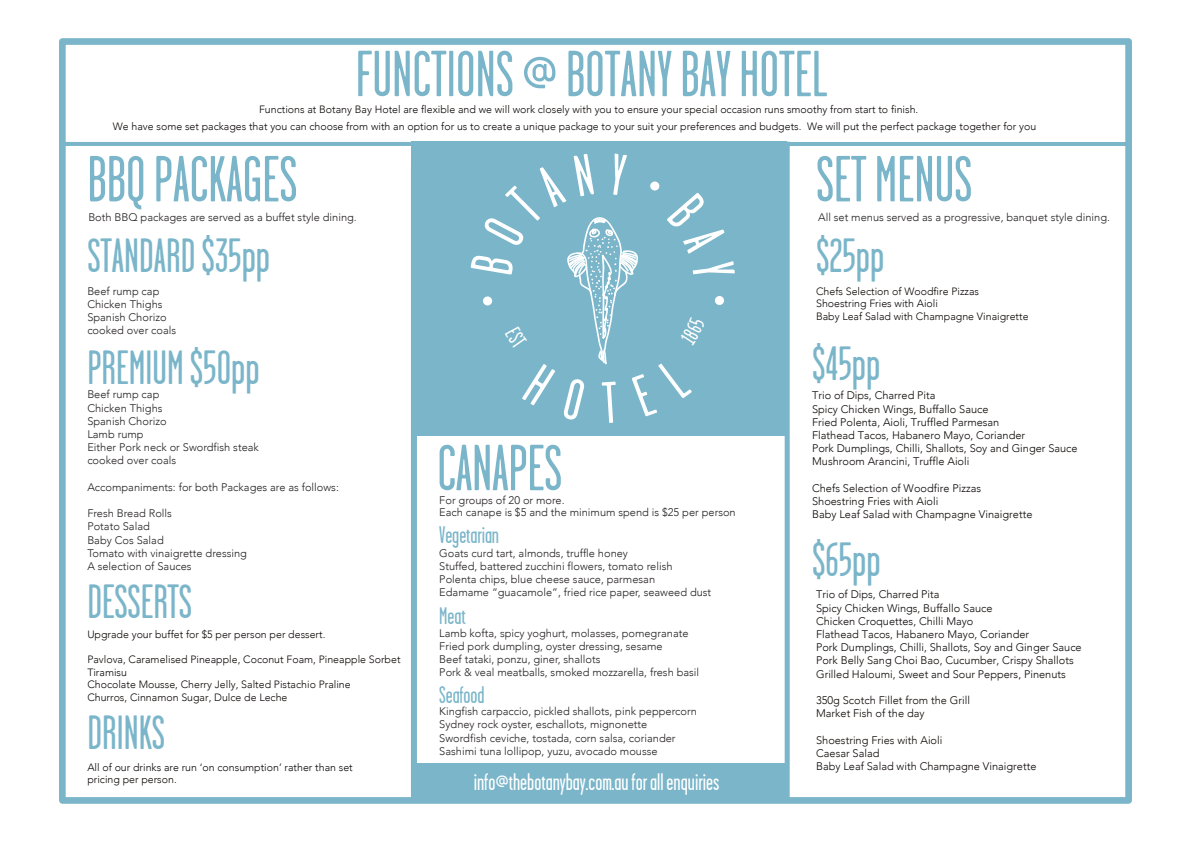
<style>
.page{position:relative;width:1191px;height:842px;background:#fff}
.page>*{position:absolute;margin:0;border:0;box-sizing:border-box;transform-origin:0 0}
.t1{font:65px "Garage Gothic";color:#7ab5c9}
.t2{font:48px "Garage Gothic";color:#7ab5c9}
.t3{font:24px "Garage Gothic";color:#fff}
.t4{font:24px "Garage Gothic";letter-spacing:-.005em;color:#7ab5c9}
.t5{font:300 11px/13.2px "Avenir";color:#231f20}
.t6{font:300 11px/13.2px "Avenir";color:#0c0806}
.t7{font:300 10.6px/12.7px "Avenir";color:#0c0806}
</style>
<div class="page">
<div style="left:59px;top:38px;width:1073px;height:766px;border:7px solid #7ab5c9"></div>
<div style="left:411px;top:142px;width:376px;height:294px;background:#7ab5c9"></div>
<div style="left:412px;top:763px;width:374px;height:35px;background:#7ab5c9"></div>
<div style="left:411px;top:166px;width:6px;height:633px;background:#7ab5c9"></div>
<div style="left:784px;top:142px;width:5px;height:661px;background:#7ab5c9"></div>
<hr style="left:787px;top:142px;width:339px;height:4px;background:#7ab5c9">
<hr style="left:62px;top:142px;width:353px;height:4px;background:#7ab5c9">
<svg style="left:483px;top:181px;width:241px;height:184px"></svg>
<h1 class="t1" style="left:356px;top:40px;width:473px">FUNCTIONS @ BOTANY BAY HOTEL</h1>
<p class="t7" style="left:259px;top:103px;width:661px">Functions at Botany Bay Hotel are flexible and we will work closely with you to ensure your special occasion runs smoothy from start to finish.</p>
<p class="t7" style="left:113px;top:120px;width:925px">We have some set packages that you can choose from with an option for us to create a unique package to your suit your preferences and budgets. We will put the perfect package together for you</p>
<h1 class="t1" style="left:87px;top:145px;width:211px">BBQ PACKAGES</h1>
<p class="t5" style="left:88px;top:211px;width:270px">Both BBQ packages are served as a buffet style dining.</p>
<h2 class="t2" style="left:87px;top:231px;width:184px">STANDARD $35pp</h2>
<p class="t5" style="left:87px;top:284px;width:90px">Beef rump cap<br>Chicken Thighs<br>Spanish Chorizo cooked over coals</p>
<h2 class="t2" style="left:87px;top:342px;width:174px">PREMIUM $50pp</h2>
<p class="t5" style="left:87px;top:388px;width:173px">Beef rump cap<br>Chicken Thighs<br>Spanish Chorizo<br>Lamb rump<br>Either Pork neck or Swordfish steak cooked over coals</p>
<p class="t5" style="left:87px;top:480px;width:253px">Accompaniments: for both Packages are as follows:</p>
<p class="t5" style="left:87px;top:507px;width:161px">Fresh Bread Rolls<br>Potato Salad<br>Baby Cos Salad<br>Tomato with vinaigrette dressing<br>A selection of Sauces</p>
<h2 class="t2" style="left:87px;top:577px;width:106px">DESSERTS</h2>
<p class="t7" style="left:87px;top:627px;width:240px">Upgrade your buffet for $5 per person per dessert.</p>
<p class="t7" style="left:87px;top:653px;width:315px">Pavlova, Caramelised Pineapple, Coconut Foam, Pineapple Sorbet Tiramisu<br>Chocolate Mousse, Cherry Jelly, Salted Pistachio Praline<br>Churros, Cinnamon Sugar, Dulce de Leche</p>
<h2 class="t2" style="left:87px;top:708px;width:79px">DRINKS</h2>
<p class="t7" style="left:87px;top:761px;width:267px">All of our drinks are run ‘on consumption’ rather than set pricing per person.</p>
<h1 class="t1" style="left:437px;top:434px;width:126px">CANAPES</h1>
<h3 class="t4" style="left:439px;top:523px;width:61px">Vegetarian</h3>
<p class="t5" style="left:439px;top:546px;width:273px">Goats curd tart, almonds, truffle honey<br>Stuffed, battered zucchini flowers, tomato relish Polenta chips, blue cheese sauce, parmesan<br>Edamame “guacamole”, fried rice paper, seaweed dust</p>
<p class="t5" style="left:439px;top:626px;width:261px">Lamb kofta, spicy yoghurt, molasses, pomegranate Fried pork dumpling, oyster dressing, sesame<br>Beef tataki, ponzu, giner, shallots<br>Pork &amp; veal meatballs, smoked mozzarella, fresh basil</p>
<p class="t5" style="left:439px;top:493px;width:127px">For groups of 20 or more.</p>
<p class="t5" style="left:439px;top:506px;width:298px">Each canape is $5 and the minimum spend is $25 per person</p>
<h3 class="t4" style="left:439px;top:604px;width:28px">Meat</h3>
<h3 class="t4" style="left:439px;top:682px;width:47px">Seafood</h3>
<p class="t5" style="left:439px;top:705px;width:259px">Kingfish carpaccio, pickled shallots, pink peppercorn Sydney rock oyster, eschallots, mignonette Swordfish ceviche, tostada, corn salsa, coriander Sashimi tuna lollipop, yuzu, avocado mousse</p>
<h3 class="t3" style="left:474px;top:769px;width:247px">info@thebotanybay.com.au for all enquiries</h3>
<h1 class="t1" style="left:816px;top:145px;width:157px">SET MENUS</h1>
<p class="t5" style="left:818px;top:211px;width:293px">All set menus served as a progressive, banquet style dining.</p>
<h2 class="t2" style="left:816px;top:231px;width:70px">$25pp</h2>
<p class="t7" style="left:816px;top:285px;width:214px">Chefs Selection of Woodfire Pizzas<br>Shoestring Fries with Aioli<br>Baby Leaf Salad with Champagne Vinaigrette</p>
<h2 class="t2" style="left:812px;top:339px;width:70px">$45pp</h2>
<p class="t6" style="left:812px;top:389px;width:267px">Trio of Dips, Charred Pita<br>Spicy Chicken Wings, Buffallo Sauce<br>Fried Polenta, Aioli, Truffled Parmesan<br>Flathead Tacos, Habanero Mayo, Coriander<br>Pork Dumplings, Chilli, Shallots, Soy and Ginger Sauce Mushroom Arancini, Truffle Aioli</p>
<p class="t6" style="left:812px;top:481px;width:222px">Chefs Selection of Woodfire Pizzas<br>Shoestring Fries with Aioli<br>Baby Leaf Salad with Champagne Vinaigrette</p>
<h2 class="t2" style="left:812px;top:535px;width:70px">$65pp</h2>
<p class="t6" style="left:816px;top:588px;width:267px">Trio of Dips, Charred Pita<br>Spicy Chicken Wings, Buffallo Sauce<br>Chicken Croquettes, Chilli Mayo<br>Flathead Tacos, Habanero Mayo, Coriander<br>Pork Dumplings, Chilli, Shallots, Soy and Ginger Sauce Pork Belly Sang Choi Bao, Cucumber, Crispy Shallots Grilled Haloumi, Sweet and Sour Peppers, Pinenuts</p>
<p class="t6" style="left:816px;top:694px;width:155px">350g Scotch Fillet from the Grill<br>Market Fish of the day</p>
<p class="t6" style="left:816px;top:733px;width:222px">Shoestring Fries with Aioli<br>Caesar Salad<br>Baby Leaf Salad with Champagne Vinaigrette</p>
</div>
